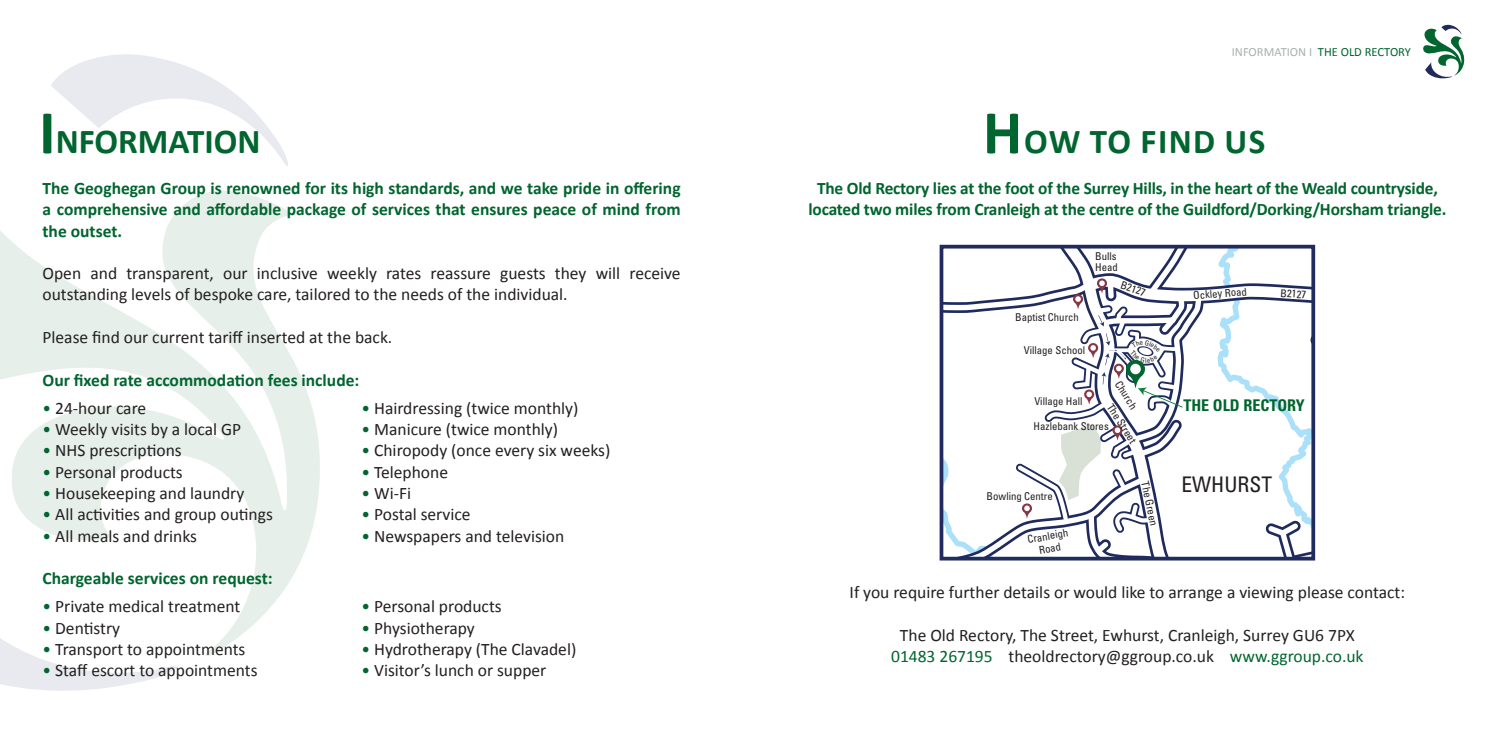
<style>
.page{position:relative;width:1489px;height:745px;background:#fff}
.page>*{position:absolute;margin:0;border:0;box-sizing:border-box;transform-origin:0 0}
.t1{font:700 35px "Calibri";color:#00652e}
.t2{font:700 35px "Calibri";letter-spacing:.04em;color:#00652e}
.t3{font:condensed 21.5px "Univers";color:#231f20}
.t4{font:17.5px/21.2px "Calibri";color:#231f20}
.t5{font:700 17.5px/21.2px "Calibri";letter-spacing:-.01em;color:#00652e;text-align:justify}
.t6{font:700 condensed 16.12px "Univers";color:#00652e}
.t7{font:12.5px "Calibri";color:#00652e}
.t8{font:condensed 10.75px/11.9px "Univers";color:#231f20}
.t9{font:condensed 7px "Univers";color:#231f20}
.s1{color:#abafb0}
.s2{font-size:62.5px}
.s3{color:#00652e}
</style>
<div class="page">
<svg style="left:0;top:191px;width:320px;height:465px"></svg>
<svg style="left:51px;top:54px;width:237px;height:112px"></svg>
<svg style="left:0;top:501px;width:187px;height:190px"></svg>
<div style="left:939px;top:244px;width:375px;height:316px;border:4px solid #202b5e"></div>
<svg style="left:1423px;top:24px;width:42px;height:55px"></svg>
<svg style="left:941px;top:246px;width:372px;height:312px"></svg>
<p class="t7" style="left:1231px;top:44px;width:181px"><span class="s1">INFORMATION I</span> THE OLD RECTORY</p>
<h1 class="t1" style="left:39px;top:120px;width:223px"><span class="s2">I</span>NFORMATION</h1>
<h1 class="t2" style="left:982px;top:120px;width:284px"><span class="s2">H</span>OW TO FIND US</h1>
<p class="t5" style="left:43px;top:177px;width:639px">The Geoghegan Group is renowned for its high standards, and we take pride in offering a comprehensive and affordable package of services that ensures peace of mind from the outset.</p>
<p class="t4" style="left:43px;top:262px;width:639px">Open and transparent, our inclusive weekly rates reassure guests they will receive outstanding levels of bespoke care, tailored to the needs of the individual.</p>
<p class="t4" style="left:43px;top:325px;width:351px">Please find our current tariff inserted at the back.</p>
<p class="t5" style="left:43px;top:368px;width:318px">Our fixed rate accommodation fees include:</p>
<p class="t4" style="left:43px;top:396px;width:105px"><span class="s3">•</span> 24-hour care</p>
<p class="t4" style="left:361px;top:396px;width:218px"><span class="s3">•</span> Hairdressing (twice monthly)</p>
<p class="t4" style="left:43px;top:417px;width:200px"><span class="s3">•</span> Weekly visits by a local GP</p>
<p class="t4" style="left:361px;top:417px;width:198px"><span class="s3">•</span> Manicure (twice monthly)</p>
<p class="t4" style="left:43px;top:439px;width:141px"><span class="s3">•</span> NHS prescriptions</p>
<p class="t4" style="left:361px;top:439px;width:250px"><span class="s3">•</span> Chiropody (once every six weeks)</p>
<p class="t4" style="left:43px;top:460px;width:142px"><span class="s3">•</span> Personal products</p>
<p class="t4" style="left:361px;top:460px;width:88px"><span class="s3">•</span> Telephone</p>
<p class="t4" style="left:43px;top:481px;width:203px"><span class="s3">•</span> Housekeeping and laundry</p>
<p class="t4" style="left:361px;top:481px;width:51px"><span class="s3">•</span> Wi-Fi</p>
<p class="t4" style="left:43px;top:502px;width:232px"><span class="s3">•</span> All activities and group outings</p>
<p class="t4" style="left:361px;top:502px;width:111px"><span class="s3">•</span> Postal service</p>
<p class="t4" style="left:43px;top:524px;width:156px"><span class="s3">•</span> All meals and drinks</p>
<p class="t4" style="left:361px;top:524px;width:204px"><span class="s3">•</span> Newspapers and television</p>
<p class="t5" style="left:43px;top:566px;width:232px">Chargeable services on request:</p>
<p class="t4" style="left:43px;top:594px;width:199px"><span class="s3">•</span> Private medical treatment</p>
<p class="t4" style="left:361px;top:594px;width:142px"><span class="s3">•</span> Personal products</p>
<p class="t4" style="left:43px;top:616px;width:79px"><span class="s3">•</span> Dentistry</p>
<p class="t4" style="left:361px;top:616px;width:115px"><span class="s3">•</span> Physiotherapy</p>
<p class="t4" style="left:43px;top:637px;width:204px"><span class="s3">•</span> Transport to appointments</p>
<p class="t4" style="left:361px;top:637px;width:216px"><span class="s3">•</span> Hydrotherapy (The Clavadel)</p>
<p class="t4" style="left:43px;top:658px;width:216px"><span class="s3">•</span> Staff escort to appointments</p>
<p class="t4" style="left:361px;top:658px;width:186px"><span class="s3">•</span> Visitor’s lunch or supper</p>
<p class="t5" style="left:808px;top:177px;width:639px;text-align:center">The Old Rectory lies at the foot of the Surrey Hills, in the heart of the Weald countryside, located two miles from Cranleigh at the centre of the Guildford/Dorking/Horsham triangle.</p>
<p class="t8" style="left:1095px;top:249px;width:24px">Bulls<br>Head</p>
<p class="t8" style="left:1122px;top:278px;width:27px;rotate:19deg">B2127</p>
<p class="t8" style="left:1280px;top:286px;width:27px;rotate:4deg">B2127</p>
<p class="t8" style="left:1192px;top:289px;width:55px;rotate:-4deg">Ockley Road</p>
<p class="t8" style="left:1015px;top:310px;width:65px">Baptist Church</p>
<p class="t8" style="left:1023px;top:344px;width:63px">Village School</p>
<p class="t9" style="left:1144px;top:355px;width:3px">l</p>
<p class="t8" style="left:1123px;top:378px;width:33px;rotate:58deg">Church</p>
<p class="t8" style="left:1034px;top:394px;width:50px">Village Hall</p>
<p class="t6" style="left:1183px;top:395px;width:123px">THE OLD RECTORY</p>
<p class="t8" style="left:1114px;top:401px;width:46px;rotate:57deg">The Street</p>
<p class="t8" style="left:1033px;top:419px;width:77px">Hazlebank Stores</p>
<p class="t3" style="left:1181px;top:470px;width:92px">EWHURST</p>
<p class="t8" style="left:1150px;top:480px;width:46px;rotate:78deg">The Green</p>
<p class="t8" style="left:986px;top:490px;width:68px">Bowling Centre</p>
<p class="t8" style="left:1026px;top:532px;width:43px;line-height:12.9px;text-align:center;rotate:-10deg">Cranleigh<br>Road</p>
<p class="t8" style="left:1226px;top:598px;width:55px;rotate:-22deg">Plough Lane</p>
<p class="t4" style="left:849px;top:580px;width:557px">If you require further details or would like to arrange a viewing please contact:</p>
<p class="t4" style="left:891px;top:623px;width:474px;text-align:center">The Old Rectory, The Street, Ewhurst, Cranleigh, Surrey GU6 7PX<br><span class="s3">01483 267195</span> theoldrectory@ggroup.co.uk <span class="s3">www.ggroup.co.uk</span></p>
</div>
